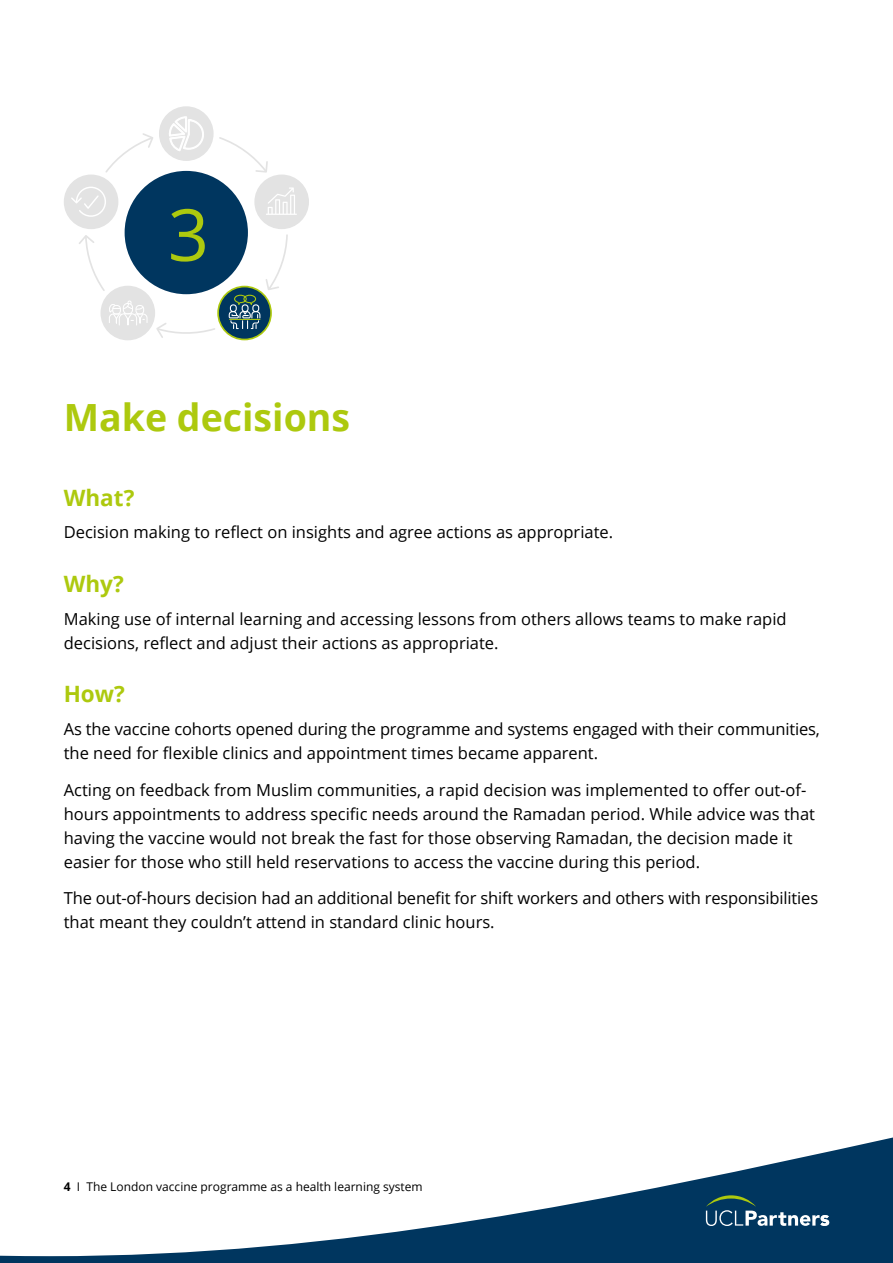
<style>
.page{position:relative;width:893px;height:1263px;background:#fff}
.page>*{position:absolute;margin:0;border:0;box-sizing:border-box;transform-origin:0 0}
.t1{font:72px "Open Sans";color:#adc90e}
.t2{font:700 37.5px "Open Sans";color:#adc90e}
.t3{font:700 22.5px "Open Sans";color:#adc90e}
.t4{font:16.5px/24px "Open Sans";color:#000}
.t5{font:12px "Open Sans";color:#000}
.s1{font-weight:700}
</style>
<div class="page">
<svg style="left:0;top:1137px;width:893px;height:126px"></svg>
<svg style="left:706px;top:1195px;width:123px;height:31px;background:#315d78"></svg>
<div style="left:125px;top:171px;width:123px;height:123px;background:#00365f;border-radius:50%"></div>
<div style="left:255px;top:175px;width:53px;height:53px;background:#e3e3e3;border-radius:50%"></div>
<div style="left:254px;top:175px;width:55px;height:54px;border:2px solid #e3e3e3;border-radius:50%"></div>
<svg style="left:266px;top:187px;width:31px;height:28px"></svg>
<div style="left:101px;top:287px;width:53px;height:52px;background:#e3e3e3;border-radius:50%"></div>
<div style="left:101px;top:286px;width:54px;height:54px;border:2px solid #e3e3e3;border-radius:50%"></div>
<svg style="left:109px;top:300px;width:39px;height:25px"></svg>
<svg style="left:219px;top:137px;width:49px;height:36px"></svg>
<svg style="left:105px;top:133px;width:48px;height:40px"></svg>
<svg style="left:156px;top:323px;width:59px;height:15px"></svg>
<svg style="left:79px;top:235px;width:26px;height:56px"></svg>
<div style="left:218px;top:287px;width:53px;height:52px;background:#00365f;border-radius:50%"></div>
<div style="left:217px;top:286px;width:55px;height:54px;border:2px solid #adc90e;border-radius:50%"></div>
<svg style="left:229px;top:233px;width:59px;height:96px"></svg>
<hr style="left:229px;top:319px;width:31px;height:1px;background:#adc90e">
<div style="left:65px;top:175px;width:53px;height:53px;background:#e3e3e3;border-radius:50%"></div>
<div style="left:64px;top:175px;width:54px;height:54px;border:2px solid #e3e3e3;border-radius:50%"></div>
<svg style="left:70px;top:186px;width:36px;height:32px"></svg>
<div style="left:160px;top:107px;width:53px;height:53px;background:#e3e3e3;border-radius:50%"></div>
<div style="left:159px;top:106px;width:55px;height:55px;border:2px solid #e3e3e3;border-radius:50%"></div>
<svg style="left:169px;top:116px;width:35px;height:35px"></svg>
<h1 class="t1" style="left:168px;top:185px;width:43px">3</h1>
<h2 class="t2" style="left:64px;top:391px;width:288px">Make decisions</h2>
<h3 class="t3" style="left:64px;top:482px;width:72px">What?</h3>
<p class="t4" style="left:64px;top:520px;width:551px">Decision making to reflect on insights and agree actions as appropriate.</p>
<h3 class="t3" style="left:64px;top:568px;width:62px">Why?</h3>
<p class="t4" style="left:64px;top:606px;width:724px">Making use of internal learning and accessing lessons from others allows teams to make rapid decisions, reflect and adjust their actions as appropriate.</p>
<h3 class="t3" style="left:64px;top:678px;width:63px">How?</h3>
<p class="t4" style="left:64px;top:716px;width:758px">As the vaccine cohorts opened during the programme and systems engaged with their communities, the need for flexible clinics and appointment times became apparent.</p>
<p class="t4" style="left:64px;top:777px;width:753px">Acting on feedback from Muslim communities, a rapid decision was implemented to offer out-of&shy;hours appointments to address specific needs around the Ramadan period. While advice was that having the vaccine would not break the fast for those observing Ramadan, the decision made it easier for those who still held reservations to access the vaccine during this period.</p>
<p class="t4" style="left:64px;top:886px;width:756px">The out-of-hours decision had an additional benefit for shift workers and others with responsibilities that meant they couldn’t attend in standard clinic hours.</p>
<p class="t5" style="left:64px;top:1178px;width:360px"><span class="s1">4</span> I The London vaccine programme as a health learning system</p>
</div>
